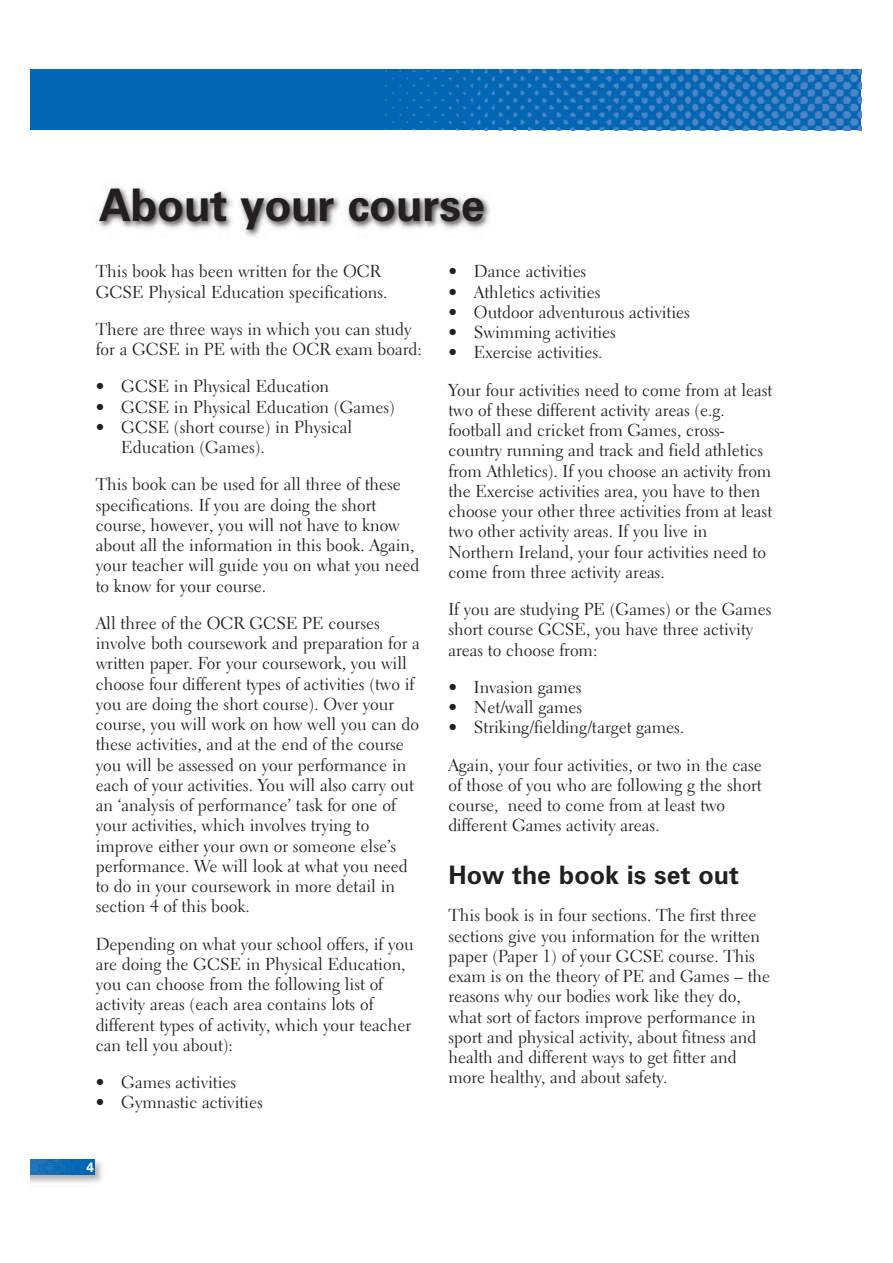
<style>
.page{position:relative;width:893px;height:1263px;background:#fff}
.page>*{position:absolute;margin:0;border:0;box-sizing:border-box;transform-origin:0 0}
.t1{font:700 45px "Zurich BT";letter-spacing:-.01em;color:#231f20}
.t2{font:700 25.5px "Zurich BT";color:#231f20}
.t3{font:17.25px/20.2px "Electra LH";color:#231f20}
.t4{font:700 13.5px "Zurich BT";color:#fff}
</style>
<div class="page">
<img style="left:43px;top:1161px;width:60px;height:23px">
<img style="left:30px;top:1159px;width:65px;height:16px">
<div style="left:30px;top:69px;width:831px;height:61px;background:#0166b3"></div>
<img style="left:385px;top:69px;width:476px;height:61px">
<img style="left:98px;top:187px;width:392px;height:50px">
<h1 class="t1" style="left:99px;top:189px;width:388px">About your course</h1>
<p class="t3" style="left:96px;top:263px;width:293px">This book has been written for the OCR<br>GCSE Physical Education specifications.</p>
<p class="t3" style="left:96px;top:321px;width:327px">There are three ways in which you can study for a GCSE in PE with the OCR exam board:</p>
<p class="t3" style="left:96px;top:378px;width:235px">• GCSE in Physical Education</p>
<p class="t3" style="left:96px;top:398px;width:301px">• GCSE in Physical Education (Games)</p>
<p class="t3" style="left:121px;top:419px;width:232px;text-indent:-26px">• GCSE (short course) in Physical<br>Education (Games).</p>
<p class="t3" style="left:96px;top:476px;width:325px">This book can be used for all three of these specifications. If you are doing the short course, however, you will not have to know about all the information in this book. Again, your teacher will guide you on what you need to know for your course.</p>
<p class="t3" style="left:96px;top:615px;width:325px">All three of the OCR GCSE PE courses involve both coursework and preparation for a written paper. For your coursework, you will choose four different types of activities (two if you are doing the short course). Over your course, you will work on how well you can do these activities, and at the end of the course you will be assessed on your performance in each of your activities. You will also carry out an ‘analysis of performance’ task for one of your activities, which involves trying to improve either your own or someone else’s performance. We will look at what you need to do in your coursework in more detail in section 4 of this book.</p>
<p class="t3" style="left:96px;top:935px;width:319px">Depending on what your school offers, if you are doing the GCSE in Physical Education, you can choose from the following list of activity areas (each area contains lots of different types of activity, which your teacher can tell you about):</p>
<p class="t3" style="left:96px;top:1074px;width:142px">• Games activities</p>
<p class="t3" style="left:96px;top:1094px;width:168px">• Gymnastic activities</p>
<p class="t4" style="left:86px;top:1162px;width:9px">4</p>
<p class="t3" style="left:448px;top:263px;width:139px">• Dance activities</p>
<p class="t3" style="left:448px;top:283px;width:153px">• Athletics activities</p>
<p class="t3" style="left:448px;top:304px;width:243px">• Outdoor adventurous activities</p>
<p class="t3" style="left:448px;top:324px;width:169px">• Swimming activities</p>
<p class="t3" style="left:448px;top:336px;width:325px;line-height:37.2px">• Exercise activities.<br>Your four activities need to come from at least</p>
<p class="t3" style="left:448px;top:402px;width:325px">two of these different activity areas (e.g. football and cricket from Games, cross&shy;country running and track and field athletics from Athletics). If you choose an activity from the Exercise activities area, you have to then choose your other three activities from at least two other activity areas. If you live in Northern Ireland, your four activities need to come from three activity areas.</p>
<p class="t3" style="left:448px;top:601px;width:324px">If you are studying PE (Games) or the Games short course GCSE, you have three activity areas to choose from:</p>
<p class="t3" style="left:448px;top:679px;width:135px">• Invasion games</p>
<p class="t3" style="left:448px;top:699px;width:135px">• Net/wall games</p>
<p class="t3" style="left:448px;top:711px;width:315px;line-height:37.2px">• Striking/fielding/target games.<br>Again, your four activities, or two in the case</p>
<p class="t3" style="left:448px;top:777px;width:314px">of those of you who are following g the short course, need to come from at least two different Games activity areas.</p>
<h2 class="t2" style="left:448px;top:866px;width:292px">How the book is set out</h2>
<p class="t3" style="left:448px;top:907px;width:323px">This book is in four sections. The first three sections give you information for the written paper (Paper 1) of your GCSE course. This exam is on the theory of PE and Games – the reasons why our bodies work like they do, what sort of factors improve performance in sport and physical activity, about fitness and health and different ways to get fitter and more healthy, and about safety.</p>
</div>
